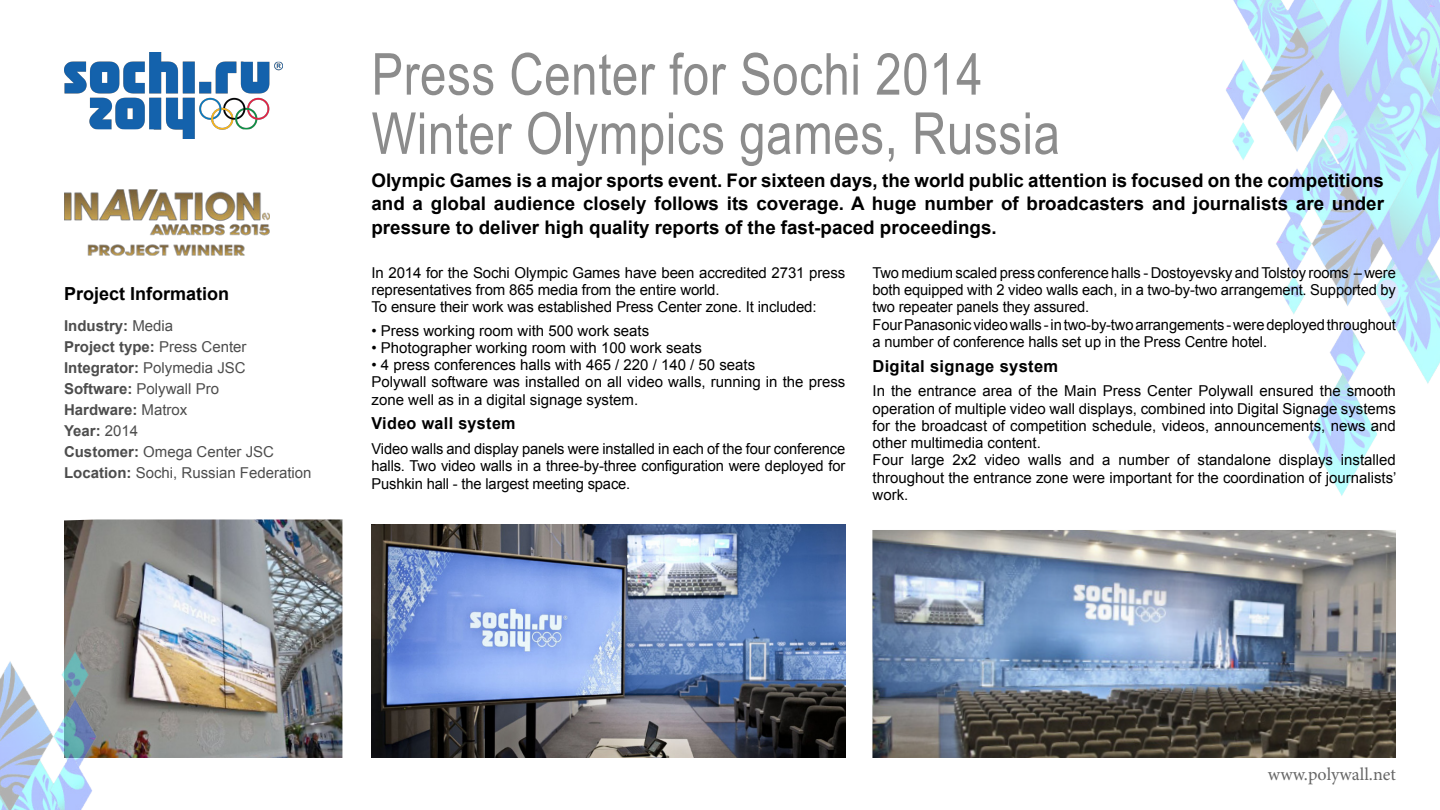
<style>
.page{position:relative;width:1440px;height:810px;background:#fff}
.page>*{position:absolute;margin:0;border:0;box-sizing:border-box;transform-origin:0 0}
.t1{font:57.9px/59.2px "Arial Narrow";letter-spacing:.01em;color:#8c8c8c}
.t2{font:700 18.75px/23.5px "Arial";color:#000;text-align:justify}
.t3{font:700 18px "Arial";color:#000}
.t4{font:18px "Minion Pro";letter-spacing:.005em;color:#666}
.t5{font:700 16.5px "Arial";letter-spacing:.02em;color:#000}
.t6{font:15px/17.2px "Arial";letter-spacing:-.01em;color:#000;text-align:justify}
.t7{font:15px "Arial";color:#4d4d4d}
.t8{font:700 15px "Arial";color:#4d4d4d}
.s1{font-weight:400}
.s2{font-weight:700}
</style>
<div class="page">
<img style="left:1226px;top:0;width:214px;height:496px">
<img style="left:64px;top:189px;width:205px;height:67px">
<img style="left:64px;top:52px;width:219px;height:87px">
<img style="left:64px;top:519px;width:278px;height:239px">
<img style="left:372px;top:525px;width:473px;height:233px">
<img style="left:873px;top:530px;width:523px;height:228px">
<img style="left:0;top:646px;width:132px;height:164px">
<p class="t3" style="left:64px;top:281px;width:167px">Project Information</p>
<p class="t8" style="left:64px;top:316px;width:111px">Industry: <span class="s1">Media</span></p>
<p class="t8" style="left:64px;top:337px;width:184px">Project type: <span class="s1">Press Center</span></p>
<p class="t7" style="left:64px;top:358px;width:183px"><span class="s2">Integrator:</span> Polymedia JSC</p>
<p class="t7" style="left:64px;top:379px;width:157px"><span class="s2">Software:</span> Polywall Pro</p>
<p class="t8" style="left:64px;top:400px;width:125px">Hardware: <span class="s1">Matrox</span></p>
<p class="t8" style="left:64px;top:421px;width:76px">Year: <span class="s1">2014</span></p>
<p class="t7" style="left:64px;top:442px;width:212px"><span class="s2">Customer:</span> Omega Center JSC</p>
<p class="t7" style="left:64px;top:463px;width:249px"><span class="s2">Location:</span> Sochi, Russian Federation</p>
<p class="t1" style="left:372px;top:42px;width:690px">Press Center for Sochi 2014<br>Winter Olympics games, Russia</p>
<p class="t2" style="left:372px;top:169px;width:1014px">Olympic Games is a major sports event. For sixteen days, the world public attention is focused on the competitions and a global audience closely follows its coverage. A huge number of broadcasters and journalists are under pressure to deliver high quality reports of the fast-paced proceedings.</p>
<p class="t6" style="left:372px;top:264px;width:475px">In 2014 for the Sochi Olympic Games have been accredited 2731 press representatives from 865 media from the entire world.</p>
<p class="t6" style="left:372px;top:299px;width:447px">To ensure their work was established Press Center zone. It included:</p>
<p class="t6" style="left:372px;top:322px;width:279px">• Press working room with 500 work seats</p>
<p class="t6" style="left:372px;top:339px;width:332px">• Photographer working room with 100 work seats</p>
<p class="t6" style="left:372px;top:356px;width:385px">• 4 press conferences halls with 465 / 220 / 140 / 50 seats</p>
<p class="t6" style="left:372px;top:374px;width:475px">Polywall software was installed on all video walls, running in the press zone well as in a digital signage system.</p>
<p class="t5" style="left:372px;top:413px;width:146px">Video wall system</p>
<p class="t6" style="left:372px;top:440px;width:475px">Video walls and display panels were installed in each of the four conference halls. Two video walls in a three-by-three configuration were deployed for Pushkin hall - the largest meeting space.</p>
<p class="t6" style="left:873px;top:264px;width:525px">Two medium scaled press conference halls - Dostoyevsky and Tolstoy rooms – were both equipped with 2 video walls each, in a two-by-two arrangement. Supported by two repeater panels they assured.</p>
<p class="t6" style="left:873px;top:316px;width:525px">Four Panasonic video walls - in two-by-two arrangements - were deployed throughout a number of conference halls set up in the Press Centre hotel.</p>
<p class="t5" style="left:873px;top:355px;width:187px">Digital signage system</p>
<p class="t6" style="left:873px;top:383px;width:525px">In the entrance area of the Main Press Center Polywall ensured the smooth operation of multiple video wall displays, combined into Digital Signage systems for the broadcast of competition schedule, videos, announcements, news and other multimedia content.</p>
<p class="t6" style="left:873px;top:452px;width:526px">Four large 2x2 video walls and a number of standalone displays installed throughout the entrance zone were important for the coordination of journalists’ work.</p>
<p class="t4" style="left:1268px;top:762px;width:130px">www.polywall.net</p>
</div>
